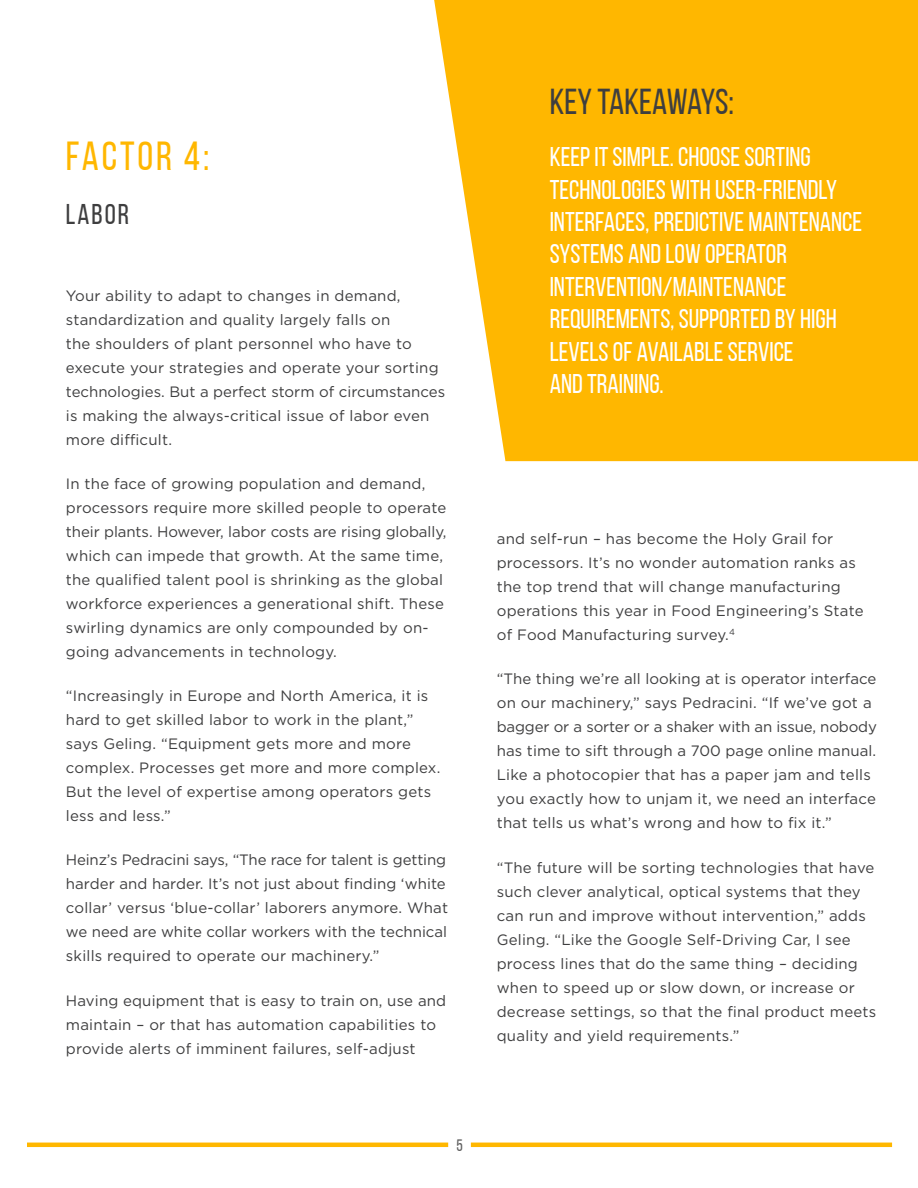
<style>
.page{position:relative;width:918px;height:1188px;background:#fff}
.page>*{position:absolute;margin:0;border:0;box-sizing:border-box;transform-origin:0 0}
.t1{font:40.5px "Bebas Neue";letter-spacing:.07em;color:#ffb700}
.t2{font:36px "Bebas Neue";letter-spacing:-.005em;color:#3e3e3f}
.t3{font:28.5px "Bebas Neue";letter-spacing:.07em;color:#3e3e3f}
.t4{font:27px/32.4px "Bebas Neue";color:#fff}
.t5{font:16.5px "Bebas Neue";color:#5f5f5f}
.t6{font:15px/24px "Gotham";letter-spacing:.015em;color:#3e3e3f}
</style>
<div class="page">
<svg style="left:434px;top:0;width:484px;height:461px;background:#ffbd15"></svg>
<hr style="left:27px;top:1143px;width:421px;height:4px;background:#ffb700">
<hr style="left:471px;top:1143px;width:421px;height:4px;background:#ffb700">
<p class="t1" style="left:66px;top:134px;width:145px">FACTOR 4:</p>
<p class="t3" style="left:66px;top:199px;width:65px">LABOR</p>
<p class="t6" style="left:66px;top:283px;width:381px">Your ability to adapt to changes in demand, standardization and quality largely falls on<br>the shoulders of plant personnel who have to execute your strategies and operate your sorting technologies. But a perfect storm of circumstances is making the always-critical issue of labor even more difficult.</p>
<p class="t6" style="left:66px;top:471px;width:382px">In the face of growing population and demand, processors require more skilled people to operate their plants. However, labor costs are rising globally, which can impede that growth. At the same time, the qualified talent pool is shrinking as the global workforce experiences a generational shift. These swirling dynamics are only compounded by on&shy;going advancements in technology.</p>
<p class="t6" style="left:66px;top:684px;width:376px">“Increasingly in Europe and North America, it is hard to get skilled labor to work in the plant,” says Geling. “Equipment gets more and more complex. Processes get more and more complex.<br>But the level of expertise among operators gets less and less.”</p>
<p class="t6" style="left:66px;top:848px;width:384px">Heinz’s Pedracini says, “The race for talent is getting harder and harder. It’s not just about finding ‘white collar’ versus ‘blue-collar’ laborers anymore. What we need are white collar workers with the technical skills required to operate our machinery.”</p>
<p class="t6" style="left:66px;top:988px;width:382px">Having equipment that is easy to train on, use and maintain – or that has automation capabilities to provide alerts of imminent failures, self-adjust</p>
<p class="t5" style="left:456px;top:1136px;width:8px">5</p>
<p class="t2" style="left:550px;top:82px;width:186px">KEY TAKEAWAYS:</p>
<p class="t4" style="left:550px;top:140px;width:314px">KEEP IT SIMPLE. CHOOSE SORTING<br>TECHNOLOGIES WITH USER-FRIENDLY<br>INTERFACES, PREDICTIVE MAINTENANCE<br>SYSTEMS AND LOW OPERATOR<br>INTERVENTION/MAINTENANCE<br>REQUIREMENTS, SUPPORTED BY HIGH<br>LEVELS OF AVAILABLE SERVICE<br>AND TRAINING.</p>
<p class="t6" style="left:497px;top:526px;width:368px">and self-run – has become the Holy Grail for processors. It’s no wonder automation ranks as the top trend that will change manufacturing operations this year in Food Engineering’s State of Food Manufacturing survey.<sup>4</sup></p>
<p class="t6" style="left:497px;top:667px;width:382px">“The thing we’re all looking at is operator interface on our machinery,” says Pedracini. “If we’ve got a bagger or a sorter or a shaker with an issue, nobody has time to sift through a 700 page online manual.<br>Like a photocopier that has a paper jam and tells you exactly how to unjam it, we need an interface that tells us what’s wrong and how to fix it.”</p>
<p class="t6" style="left:497px;top:855px;width:381px">“The future will be sorting technologies that have such clever analytical, optical systems that they can run and improve without intervention,” adds Geling. “Like the Google Self-Driving Car, I see process lines that do the same thing – deciding when to speed up or slow down, or increase or decrease settings, so that the final product meets quality and yield requirements.”</p>
</div>
